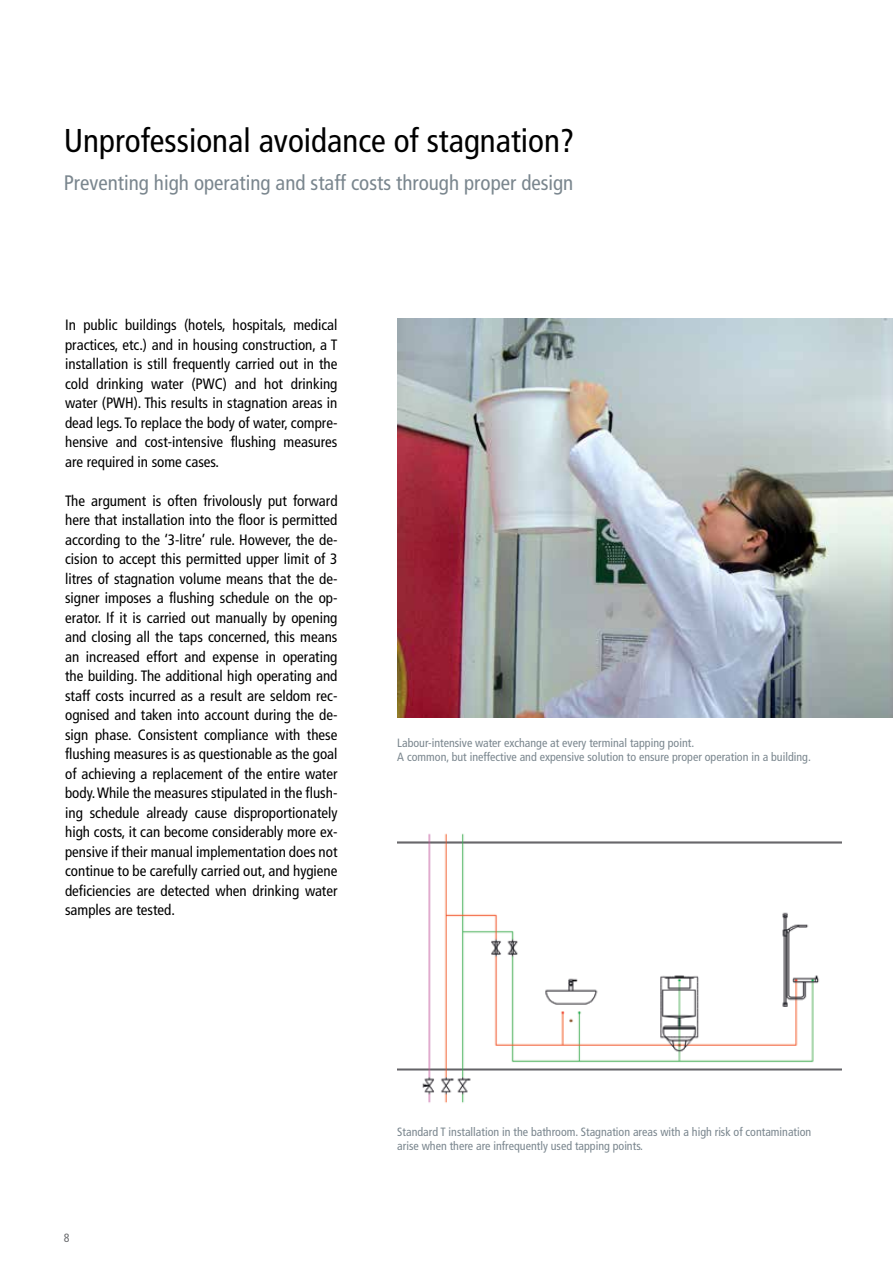
<style>
.page{position:relative;width:893px;height:1263px;background:#fff}
.page>*{position:absolute;margin:0;border:0;box-sizing:border-box;transform-origin:0 0}
.t1{font:condensed 33px "Frutiger";color:#000}
.t2{font:condensed 21px "Frutiger";color:#7a868e}
.t3{font:condensed 15px/19.5px "Frutiger";color:#000;text-align:justify}
.t4{font:condensed 12px/14.4px "Frutiger";color:#7a868e}
.t5{font:condensed 12px "Frutiger";color:#6d6e71}
</style>
<div class="page">
<img style="left:397px;top:833px;width:444px;height:270px">
<img style="left:397px;top:319px;width:496px;height:399px">
<h1 class="t1" style="left:64px;top:122px;width:512px">Unprofessional avoidance of stagnation?</h1>
<h2 class="t2" style="left:64px;top:170px;width:511px">Preventing high operating and staff costs through proper design</h2>
<p class="t3" style="left:65px;top:315px;width:274px">In public buildings (hotels, hospitals, medical practices, etc.) and in housing construction, a T installation is still frequently carried out in the cold drinking water (PWC) and hot drinking water (PWH). This results in stagnation areas in dead legs. To replace the body of water, compre&shy;hensive and cost-intensive flushing measures are required in some cases.</p>
<p class="t3" style="left:65px;top:491px;width:274px">The argument is often frivolously put forward here that installation into the floor is permitted according to the ‘3-litre’ rule. However, the de&shy;cision to accept this permitted upper limit of 3 litres of stagnation volume means that the de&shy;signer imposes a flushing schedule on the op&shy;erator. If it is carried out manually by opening and closing all the taps concerned, this means an increased effort and expense in operating the building. The additional high operating and staff costs incurred as a result are seldom rec&shy;ognised and taken into account during the de&shy;sign phase. Consistent compliance with these flushing measures is as questionable as the goal of achieving a replacement of the entire water body. While the measures stipulated in the flush&shy;ing schedule already cause disproportionately high costs, it can become considerably more ex&shy;pensive if their manual implementation does not continue to be carefully carried out, and hygiene deficiencies are detected when drinking water samples are tested.</p>
<p class="t4" style="left:397px;top:736px;width:415px">Labour-intensive water exchange at every terminal tapping point.<br>A common, but ineffective and expensive solution to ensure proper operation in a building.</p>
<p class="t5" style="left:64px;top:1230px;width:7px">8</p>
<p class="t4" style="left:397px;top:1124px;width:416px">Standard T installation in the bathroom. Stagnation areas with a high risk of contamination arise when there are infrequently used tapping points.</p>
</div>
